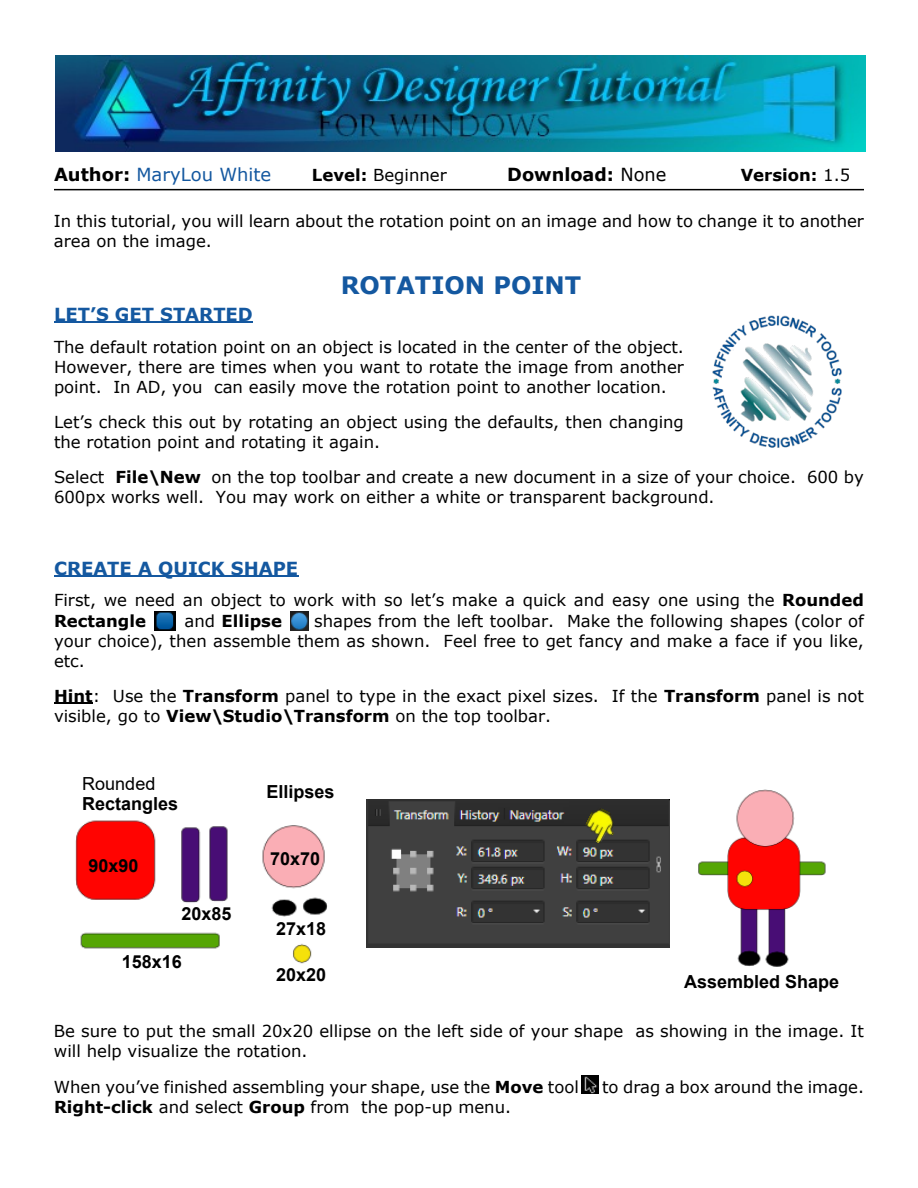
<style>
.page{position:relative;width:918px;height:1188px;background:#fff}
.page>*{position:absolute;margin:0;border:0;box-sizing:border-box;transform-origin:0 0}
.t1{font:700 24px "Verdana";color:#1458a0}
.t2{font:700 18px "Arial";color:#000}
.t3{font:700 18px "Verdana";color:#1458a0}
.t4{font:18px "Verdana";color:#1458a0}
.t5{font:700 18px "Verdana";color:#000}
.t6{font:18px "Arial";color:#000}
.t7{font:16.5px/20.1px "Verdana";color:#000}
.t8{font:700 16.5px "Verdana";color:#000}
.s1{font-weight:700;color:#000}
.s2{font-weight:700}
.s3{font-weight:400}
</style>
<div class="page">
<hr style="left:54px;top:322px;width:199px;height:1px;background:#1458a0">
<hr style="left:54px;top:575px;width:244px;height:2px;background:#1458a0">
<hr style="left:54px;top:702px;width:39px;height:2px;background:#000">
<hr style="left:54px;top:189px;width:810px;height:1px;background:#000">
<img style="left:55px;top:55px;width:811px;height:96px">
<img style="left:75px;top:820px;width:253px;height:144px">
<img style="left:367px;top:799px;width:303px;height:149px">
<img style="left:581px;top:805px;width:38px;height:40px">
<img style="left:698px;top:789px;width:128px;height:178px">
<img style="left:712px;top:315px;width:130px;height:133px">
<img style="left:290px;top:612px;width:19px;height:19px">
<img style="left:155px;top:611px;width:20px;height:20px">
<img style="left:582px;top:1076px;width:16px;height:18px">
<p class="t4" style="left:54px;top:167px;width:219px"><span class="s1">Author:</span> MaryLou White</p>
<p class="t7" style="left:312px;top:166px;width:136px"><span class="s2">Level:</span> Beginner</p>
<p class="t5" style="left:507px;top:167px;width:161px">Download: <span class="s3">None</span></p>
<p class="t8" style="left:741px;top:168px;width:111px">Version: <span class="s3">1.5</span></p>
<p class="t7" style="left:54px;top:213px;width:812px">In this tutorial, you will learn about the rotation point on an image and how to change it to another area on the image.</p>
<h1 class="t1" style="left:341px;top:276px;width:242px">ROTATION POINT</h1>
<p class="t3" style="left:54px;top:307px;width:200px">LET’S GET STARTED</p>
<p class="t7" style="left:54px;top:338px;width:631px;text-align:justify">The default rotation point on an object is located in the center of the object.<br>However, there are times when you want to rotate the image from another point. In AD, you can easily move the rotation point to another location.</p>
<p class="t7" style="left:54px;top:413px;width:631px">Let’s check this out by rotating an object using the defaults, then changing the rotation point and rotating it again.</p>
<p class="t7" style="left:54px;top:469px;width:811px">Select <span class="s2">File\New</span> on the top toolbar and create a new document in a size of your choice. 600 by<br>600px works well. You may work on either a white or transparent background.</p>
<p class="t3" style="left:54px;top:561px;width:246px">CREATE A QUICK SHAPE</p>
<p class="t7" style="left:54px;top:592px;width:812px">First, we need an object to work with so let’s make a quick and easy one using the <span class="s2">Rounded<br>Rectangle</span></p>
<p class="t7" style="left:54px;top:612px;width:812px;text-align:justify;text-indent:260px">shapes from the left toolbar. Make the following shapes (color of your choice), then assemble them as shown. Feel free to get fancy and make a face if you like, etc.</p>
<p class="t7" style="left:54px;top:687px;width:811px"><span class="s2">Hint</span>: Use the <span class="s2">Transform</span> panel to type in the exact pixel sizes. If the <span class="s2">Transform</span> panel is not visible, go to <span class="s2">View\Studio\Transform</span> on the top toolbar.</p>
<p class="t8" style="left:185px;top:614px;width:99px"><span class="s3">and</span> Ellipse</p>
<p class="t6" style="left:82px;top:777px;width:75px">Rounded</p>
<p class="t2" style="left:82px;top:797px;width:98px">Rectangles</p>
<p class="t2" style="left:89px;top:859px;width:52px">90x90</p>
<p class="t2" style="left:182px;top:907px;width:52px">20x85</p>
<p class="t2" style="left:122px;top:955px;width:62px">158x16</p>
<p class="t2" style="left:266px;top:785px;width:70px">Ellipses</p>
<p class="t2" style="left:270px;top:852px;width:52px">70x70</p>
<p class="t2" style="left:276px;top:921px;width:52px">27x18</p>
<p class="t2" style="left:276px;top:968px;width:52px">20x20</p>
<p class="t2" style="left:684px;top:975px;width:157px">Assembled Shape</p>
<p class="t7" style="left:54px;top:1023px;width:811px">Be sure to put the small 20x20 ellipse on the left side of your shape as showing in the image. It will help visualize the rotation.</p>
<p class="t7" style="left:54px;top:1078px;width:526px">When you’ve finished assembling your shape, use the <span class="s2">Move</span> tool</p>
<p class="t7" style="left:602px;top:1078px;width:263px">to drag a box around the image.</p>
<p class="t7" style="left:54px;top:1098px;width:459px"><span class="s2">Right-click</span> and select <span class="s2">Group</span> from the pop-up menu.</p>
</div>
